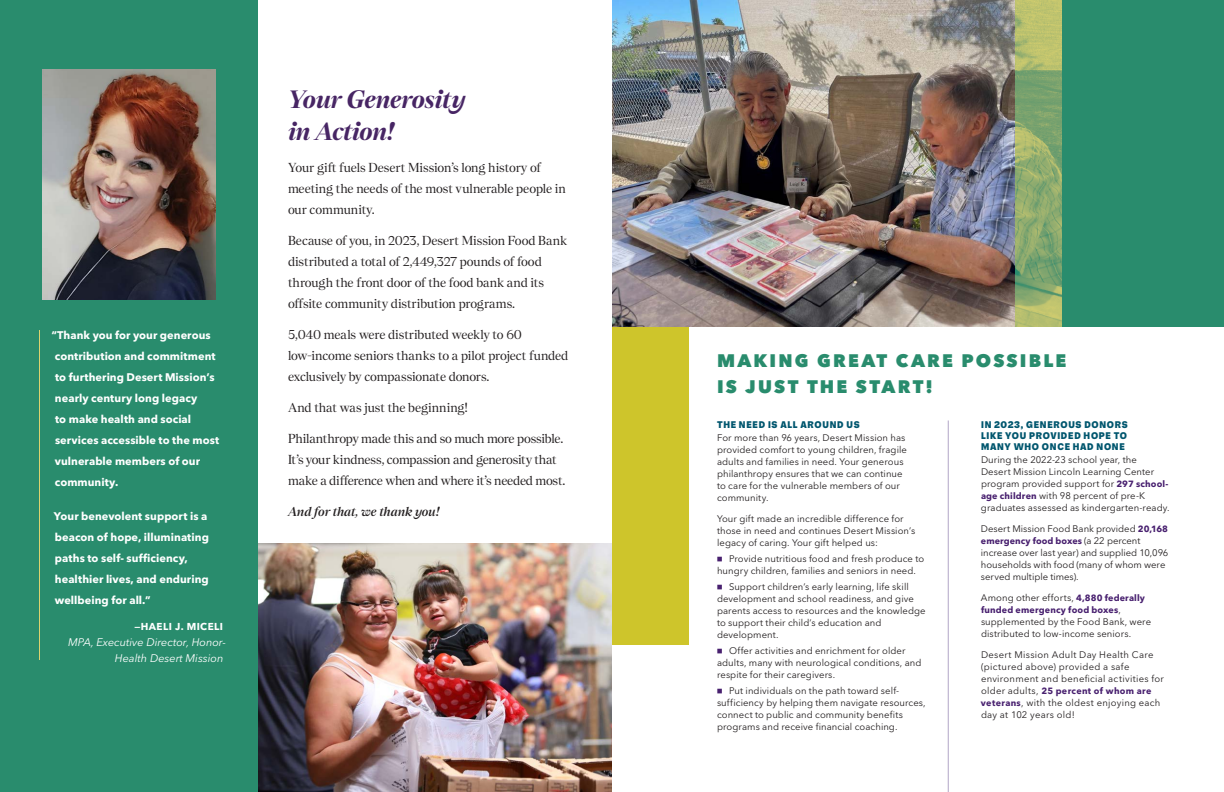
<style>
.page{position:relative;width:1224px;height:792px;background:#fff}
.page>*{position:absolute;margin:0;border:0;box-sizing:border-box;transform-origin:0 0}
.t1{font:italic 700 25px/32px "Nantes";letter-spacing:-.01em;color:#472564}
.t2{font:800 18px/26px "Avenir Next LT Pro";letter-spacing:.12em;color:#298c6d}
.t3{font:13px/21px "Nantes";letter-spacing:-.015em;color:#231f20}
.t4{font:italic 600 13px "Nantes";letter-spacing:-.01em;color:#231f20}
.t5{font:700 11px/21px "Avenir Next LT Pro";letter-spacing:.005em;color:#fff}
.t6{font:italic 11px/16px "Avenir Next LT Pro";color:#fff;text-align:right}
.t7{font:900 10.5px/11px "Macklin Sans";letter-spacing:.07em;color:#00566e;text-align:justify}
.t8{font:700 10px "Avenir Next LT Pro";letter-spacing:.04em;color:#fff}
.t9{font:9.5px/12px "Avenir Next LT Pro";letter-spacing:.01em;color:#231f20}
.t10{font:9.5px/12px "Avenir Next LT Pro";letter-spacing:.03em;color:#231f20}
.t11{font:700 9px "Avenir Next LT Pro";letter-spacing:.015em;color:#48206f}
.t12{font:700 9px "Avenir Next LT Pro";letter-spacing:.035em;color:#48206f}
.s1{font-weight:700;font-size:9px;color:#48206f}
.s2{font-weight:400;font-size:9.5px;color:#231f20}
</style>
<div class="page">
<div style="left:612px;top:0;width:77px;height:645px;background:#cec52b"></div>
<img style="left:612px;top:0;width:404px;height:327px">
<div style="left:0;top:0;width:258px;height:792px;background:#298c6d"></div>
<div style="left:1016px;top:0;width:208px;height:327px;background:#298c6d"></div>
<hr style="left:948px;top:420px;width:1px;height:372px;background:#b1a5c6">
<img style="left:258px;top:543px;width:354px;height:249px">
<hr style="left:39px;top:330px;width:1px;height:330px;background:#dbd36f">
<img style="left:42px;top:69px;width:174px;height:230px">
<img style="left:1016px;top:0;width:46px;height:327px">
<p class="t5" style="left:51px;top:325px;width:169px">“Thank you for your generous contribution and commitment to furthering Desert Mission’s nearly century long legacy<br>to make health and social services accessible to the most vulnerable members of our community.</p>
<p class="t5" style="left:54px;top:506px;width:156px">Your benevolent support is a beacon of hope, illuminating paths to self- sufficiency, healthier lives, and enduring wellbeing for all.”</p>
<p class="t8" style="left:134px;top:621px;width:90px">—HAELI J. MICELI</p>
<p class="t6" style="left:68px;top:634px;width:159px">MPA, Executive Director, Honor-<br>Health Desert Mission</p>
<h1 class="t1" style="left:288px;top:82px;width:179px">Your Generosity in Action!</h1>
<h3 class="t3" style="left:288px;top:156px;width:279px">Your gift fuels Desert Mission’s long history of meeting the needs of the most vulnerable people in our community.</h3>
<h3 class="t3" style="left:288px;top:229px;width:281px">Because of you, in 2023, Desert Mission Food Bank distributed a total of 2,449,327 pounds of food through the front door of the food bank and its offsite community distribution programs.</h3>
<h3 class="t3" style="left:288px;top:323px;width:282px">5,040 meals were distributed weekly to 60 low-income seniors thanks to a pilot project funded exclusively by compassionate donors.</h3>
<h3 class="t3" style="left:288px;top:396px;width:181px">And that was just the beginning!</h3>
<h3 class="t3" style="left:288px;top:427px;width:279px">Philanthropy made this and so much more possible.<br>It’s your kindness, compassion and generosity that make a difference when and where it’s needed most.</h3>
<h3 class="t4" style="left:288px;top:501px;width:153px">And for that, we thank you!</h3>
<h2 class="t2" style="left:717px;top:348px;width:351px">MAKING GREAT CARE POSSIBLE<br>IS JUST THE START!</h2>
<p class="t7" style="left:717px;top:419px;width:144px">THE NEED IS ALL AROUND US</p>
<p class="t9" style="left:717px;top:432px;width:191px">For more than 96 years, Desert Mission has provided comfort to young children, fragile adults and families in need. Your generous philanthropy ensures that we can continue to care for the vulnerable members of our community.</p>
<p class="t9" style="left:717px;top:513px;width:200px">Your gift made an incredible difference for those in need and continues Desert Mission’s legacy of caring. Your gift helped us:</p>
<p class="t9" style="left:717px;top:553px;width:209px;text-indent:12px">Provide nutritious food and fresh produce to hungry children, families and seniors in need.</p>
<p class="t9" style="left:717px;top:581px;width:210px;text-indent:12px">Support children’s early learning, life skill development and school readiness, and give parents access to resources and the knowledge to support their child’s education and development.</p>
<p class="t9" style="left:717px;top:645px;width:206px;text-indent:12px">Offer activities and enrichment for older adults, many with neurological conditions, and respite for their caregivers.</p>
<p class="t9" style="left:717px;top:685px;width:210px;text-indent:12px">Put individuals on the path toward self&shy;sufficiency by helping them navigate resources, connect to public and community benefits programs and receive financial coaching.</p>
<p class="t7" style="left:981px;top:419px;width:148px">IN 2023, GENEROUS DONORS LIKE YOU PROVIDED HOPE TO MANY WHO ONCE HAD NONE</p>
<p class="t9" style="left:981px;top:454px;width:190px">During the 2022-23 school year, the<br>Desert Mission Lincoln Learning Center program provided support for <span class="s1">297 school&shy;age children</span> with 98 percent of pre-K graduates assessed as kindergarten-ready.</p>
<p class="t9" style="left:981px;top:523px;width:189px">Desert Mission Food Bank provided <span class="s1">20,168</span></p>
<p class="t11" style="left:981px;top:536px;width:161px">emergency food boxes <span class="s2">(a 22 percent</span></p>
<p class="t9" style="left:981px;top:547px;width:189px">increase over last year) and supplied 10,096 households with food (many of whom were served multiple times).</p>
<p class="t9" style="left:981px;top:592px;width:166px">Among other efforts, <span class="s1">4,880 federally</span></p>
<p class="t11" style="left:981px;top:605px;width:141px">funded emergency food boxes<span class="s2">,</span></p>
<p class="t9" style="left:981px;top:616px;width:172px">supplemented by the Food Bank, were distributed to low-income seniors.</p>
<p class="t10" style="left:981px;top:649px;width:185px">Desert Mission Adult Day Health Care (pictured above) provided a safe environment and beneficial activities for</p>
<p class="t12" style="left:981px;top:686px;width:172px"><span class="s2">older adults,</span> 25 percent of whom are</p>
<p class="t10" style="left:981px;top:697px;width:181px"><span class="s1">veterans</span>, with the oldest enjoying each day at 102 years old!</p>
</div>
